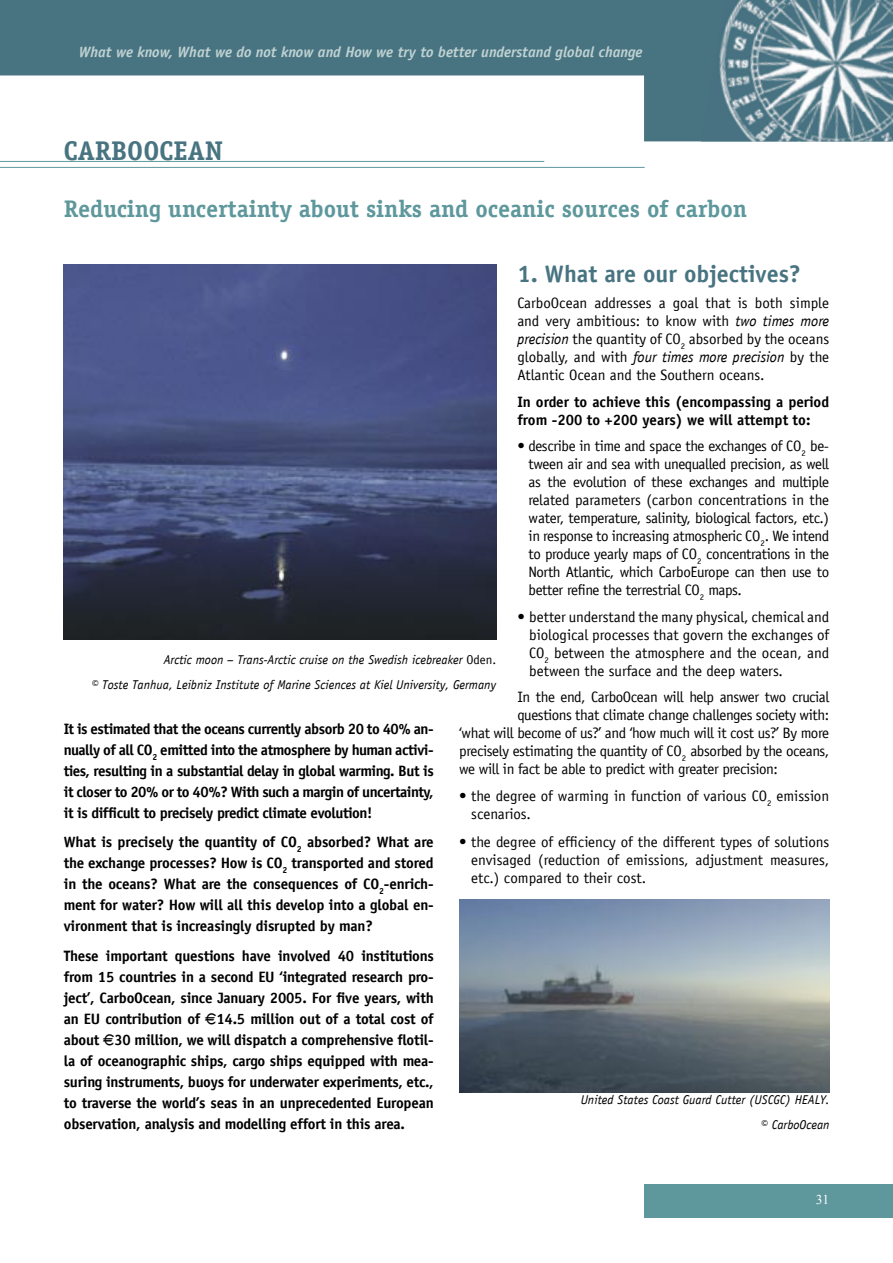
<style>
.page{position:relative;width:893px;height:1263px;background:#fff}
.page>*{position:absolute;margin:0;border:0;box-sizing:border-box;transform-origin:0 0}
.t1{font:700 27px "Officina Serif LT";color:#487481}
.t2{font:700 24px "Officina Serif LT";color:#5e989c}
.t3{font:700 24px "Officina Sans LT";color:#487481}
.t4{font:15px/18px "Officina Sans LT";letter-spacing:-.025em;color:#000;text-align:justify}
.t5{font:700 15px/21px "Officina Sans LT";letter-spacing:-.015em;color:#000;text-align:justify}
.t6{font:italic 700 15px "Officina Sans LT";color:#bfd1d2}
.t7{font:15px/18px "Officina Sans LT";color:#000}
.t8{font:13.5px "Times New Roman";color:#fff}
.t9{font:italic 12.75px/24.3px "Officina Sans LT";color:#000;text-align:right}
.s1{font-style:italic}
.s2{font-style:normal}
</style>
<div class="page">
<svg style="left:0;top:0;width:700px;height:141px;fill:#487481"></svg>
<img style="left:700px;top:0;width:193px;height:141px">
<div style="left:645px;top:1184px;width:248px;height:33px;background:#5e989c"></div>
<hr style="left:0;top:161px;width:544px;height:1px;background:#5e989c">
<hr style="left:0;top:167px;width:645px;height:1px;background:#5e989c">
<img style="left:64px;top:264px;width:432px;height:375px">
<img style="left:460px;top:899px;width:370px;height:193px">
<p class="t6" style="left:79px;top:43px;width:565px">What we know, What we do not know and How we try to better understand global change</p>
<h1 class="t1" style="left:64px;top:134px;width:161px">CARBOOCEAN</h1>
<h2 class="t2" style="left:64px;top:194px;width:685px">Reducing uncertainty about sinks and oceanic sources of carbon</h2>
<h2 class="t3" style="left:517px;top:258px;width:285px">1. What are our objectives?</h2>
<p class="t4" style="left:517px;top:294px;width:313px">CarboOcean addresses a goal that is both simple and very ambitious: to know with <span class="s1">two times more precision</span> the quantity of CO<sub>2</sub> absorbed by the oceans globally, and with <span class="s1">four times more precision</span> by the Atlantic Ocean and the Southern oceans.</p>
<p class="t5" style="left:517px;top:392px;width:313px;line-height:18px">In order to achieve this (encompassing a period from -200 to +200 years) we will attempt to:</p>
<p class="t4" style="left:529px;top:437px;width:302px;text-indent:-11px">• describe in time and space the exchanges of CO<sub>2</sub> be&shy;tween air and sea with unequalled precision, as well as the evolution of these exchanges and multiple related parameters (carbon concentrations in the water, temperature, salinity, biological factors, etc.) in response to increasing atmospheric CO<sub>2</sub>. We intend to produce yearly maps of CO<sub>2</sub> concentrations in the North Atlantic, which CarboEurope can then use to better refine the terrestrial CO<sub>2</sub> maps.</p>
<p class="t4" style="left:529px;top:608px;width:301px;text-indent:-12px">• better understand the many physical, chemical and biological processes that govern the exchanges of CO<sub>2</sub> between the atmosphere and the ocean, and between the surface and the deep waters.</p>
<p class="t4" style="left:517px;top:688px;width:313px">In the end, CarboOcean will help answer two crucial</p>
<p class="t4" style="left:517px;top:706px;width:313px">questions that climate change challenges society with:</p>
<p class="t4" style="left:459px;top:724px;width:371px">‘what will become of us?’ and ‘how much will it cost us?’ By more</p>
<p class="t4" style="left:459px;top:742px;width:371px">precisely estimating the quantity of CO<sub>2</sub> absorbed by the oceans,</p>
<p class="t4" style="left:459px;top:760px;width:320px">we will in fact be able to predict with greater precision:</p>
<p class="t7" style="left:471px;top:787px;width:359px;text-indent:-12px">• the degree of warming in function of various CO<sub>2</sub> emission scenarios.</p>
<p class="t4" style="left:471px;top:833px;width:360px;text-indent:-12px">• the degree of efficiency of the different types of solutions envisaged (reduction of emissions, adjustment measures, etc.) compared to their cost.</p>
<p class="t9" style="left:91px;top:648px;width:406px">Arctic moon – Trans-Arctic cruise on the Swedish icebreaker <span class="s2">Oden.<br></span>© Toste Tanhua, Leibniz Institute of Marine Sciences at Kiel University, Germany</p>
<p class="t5" style="left:64px;top:718px;width:371px">It is estimated that the oceans currently absorb 20 to 40% an&shy;nually of all CO<sub>2</sub> emitted into the atmosphere by human activi&shy;ties, resulting in a substantial delay in global warming. But is it closer to 20% or to 40%? With such a margin of uncertainty, it is difficult to precisely predict climate evolution!</p>
<p class="t5" style="left:64px;top:831px;width:371px">What is precisely the quantity of CO<sub>2</sub> absorbed? What are the exchange processes? How is CO<sub>2</sub> transported and stored in the oceans? What are the consequences of CO<sub>2</sub>-enrich&shy;ment for water? How will all this develop into a global en&shy;vironment that is increasingly disrupted by man?</p>
<p class="t5" style="left:64px;top:945px;width:371px">These important questions have involved 40 institutions from 15 countries in a second EU ‘integrated research pro&shy;ject’, CarboOcean, since January 2005. For five years, with an EU contribution of 14.5 million out of a total cost of about 30 million, we will dispatch a comprehensive flotil&shy;la of oceanographic ships, cargo ships equipped with mea&shy;suring instruments, buoys for underwater experiments, etc., to traverse the world’s seas in an unprecedented European observation, analysis and modelling effort in this area.</p>
<p class="t9" style="left:581px;top:1088px;width:250px">United States Coast Guard Cutter (USCGC) HEALY. © CarboOcean</p>
<p class="t8" style="left:816px;top:1190px;width:15px">31</p>
</div>
